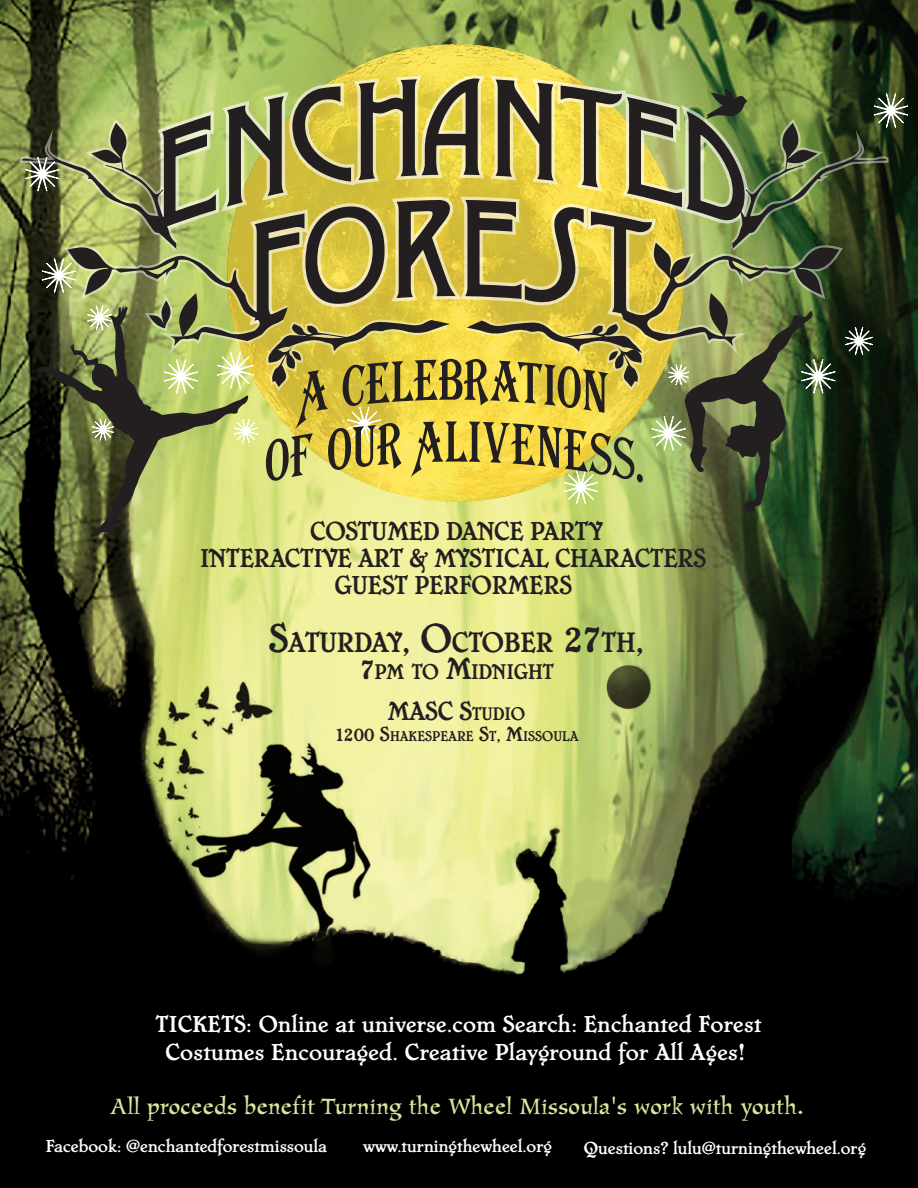
<style>
.page{position:relative;width:918px;height:1188px;background:#fff}
.page>*{position:absolute;margin:0;border:0;box-sizing:border-box;transform-origin:0 0}
.t1{font:29.25px "Chesterfield Ant D";letter-spacing:-.01em;color:#231f20}
.t2{font:27px/27px "Chesterfield Ant D";letter-spacing:-.01em;color:#231f20;text-align:center}
.t3{font:26.1px "Amigo";letter-spacing:.015em;color:#d8e69c}
.t4{font:24px/28.8px "Chesterfield Ant D";letter-spacing:.01em;color:#fff;text-align:center;scale:1.05 1}
.t5{font:22.05px "Chesterfield Ant D";letter-spacing:-.01em;color:#231f20}
.t6{font:18px "Chesterfield Ant D";color:#fff;scale:1.05 1}
.t7{font:14.7px "Chesterfield Ant D";color:#231f20}
.s1{font-size:41.7px}
.s2{font-size:31.65px}
.s3{font-size:18.9px}
.s4{font-size:21px}
</style>
<div class="page">
<img style="left:0;top:0;width:918px;height:1188px">
<svg style="left:227px;top:44px;width:458px;height:458px;background:#f3de53"></svg>
<svg style="left:293px;top:780px;width:12px;height:10px"></svg>
<svg style="left:260px;top:812px;width:6px;height:5px"></svg>
<svg style="left:271px;top:784px;width:6px;height:6px"></svg>
<svg style="left:36px;top:521px;width:212px;height:16px;background:#8f9754"></svg>
<svg style="left:607px;top:665px;width:43px;height:44px"></svg>
<img style="left:9px;top:75px;width:909px;height:446px">
<p class="t2" style="left:200px;top:518px;width:508px">COSTUMED DANCE PARTY<br>INTERACTIVE ART &amp; MYSTICAL CHARACTERS<br>GUEST PERFORMERS</p>
<p class="t1" style="left:269px;top:625px;width:377px"><span class="s1">S</span>ATURDAY<span class="s1">, O</span>CTOBER <span class="s1">27</span>TH<span class="s1">,</span></p>
<p class="t5" style="left:359px;top:659px;width:196px"><span class="s2">7</span>PM TO <span class="s2">M</span>IDNIGHT</p>
<p class="t2" style="left:388px;top:697px;width:139px">MASC S<span class="s3">TUDIO</span></p>
<p class="t7" style="left:334px;top:727px;width:246px"><span class="s4">1200 S</span>HAKESPEARE <span class="s4">S</span>T<span class="s4">, M</span>ISSOULA</p>
<p class="t4" style="left:156px;top:1009px;width:578px">TICKETS: Online at universe.com Search: Enchanted Forest<br>Costumes Encouraged. Creative Playground for All Ages!</p>
<p class="t3" style="left:110px;top:1092px;width:695px">All proceeds benefit Turning the Wheel Missoula's work with youth.</p>
<p class="t6" style="left:46px;top:1136px;width:270px">Facebook: @enchantedforestmissoula</p>
<p class="t6" style="left:363px;top:1136px;width:181px">www.turningthewheel.org</p>
<p class="t6" style="left:584px;top:1137px;width:270px">Questions? lulu@turningthewheel.org</p>
</div>
